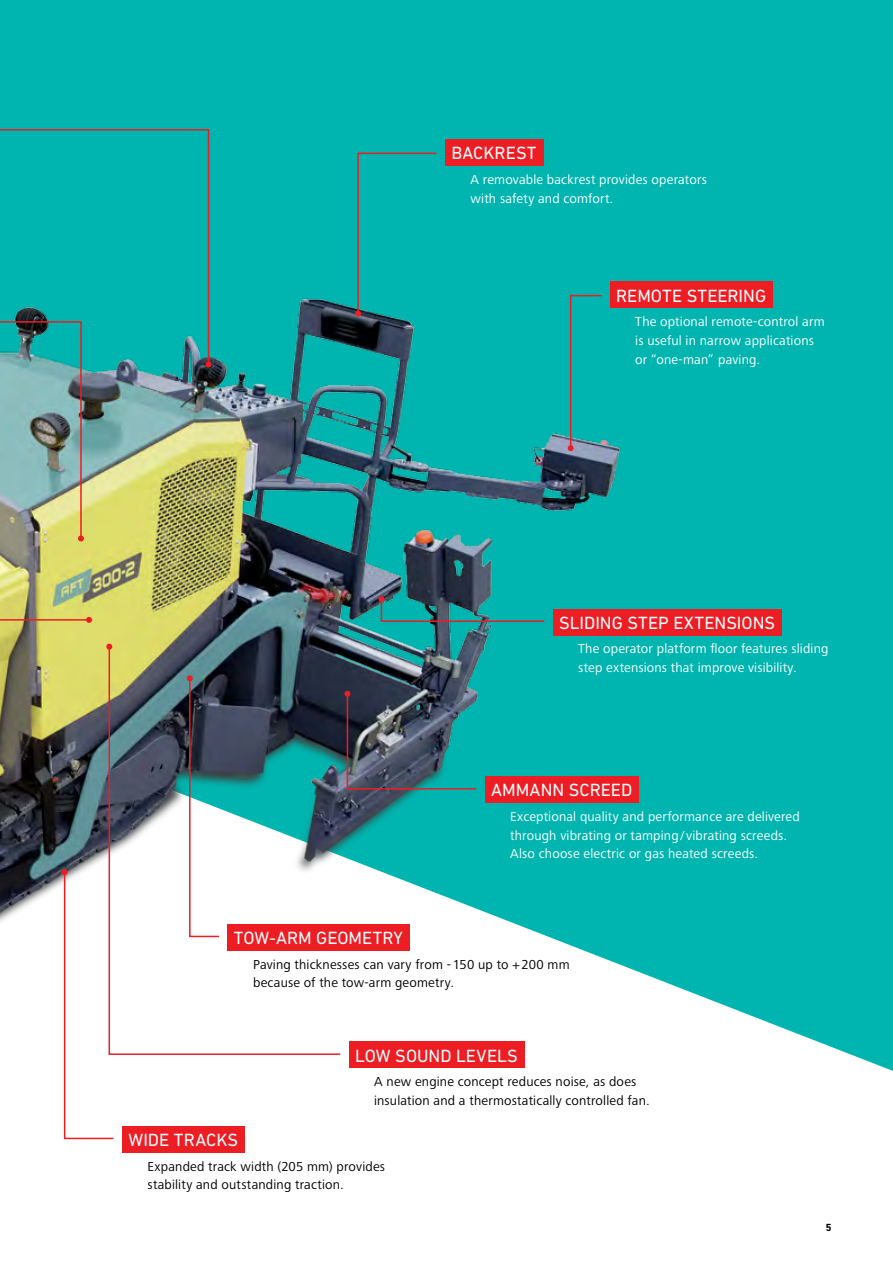
<style>
.page{position:relative;width:893px;height:1263px;background:#00b5af}
.page>*{position:absolute;margin:0;border:0;box-sizing:border-box;transform-origin:0 0}
.t1{font:18px "DIN Next LT Pro";color:#fff}
.t2{font:13.5px/18.8px "Frutiger Next LTW1 G";letter-spacing:.015em;color:#fff}
.t3{font:13.5px/18.8px "Frutiger Next LTW1 G";letter-spacing:.015em;color:#000}
.t4{font:700 10.5px "DIN Next LT Pro";color:#000}
</style>
<div class="page">
<svg style="left:0;top:970px;width:893px;height:293px;background:#ecf9f8"></svg>
<img style="left:0;top:281px;width:634px;height:810px">
<div style="left:227px;top:924px;width:183px;height:26px;background:#ed1d24"></div>
<div style="left:553px;top:609px;width:229px;height:26px;background:#ed1d24"></div>
<div style="left:610px;top:282px;width:162px;height:26px;background:#ed1d24"></div>
<div style="left:349px;top:1042px;width:175px;height:26px;background:#ed1d24"></div>
<div style="left:445px;top:139px;width:98px;height:27px;background:#ed1d24"></div>
<div style="left:485px;top:776px;width:154px;height:27px;background:#ed1d24"></div>
<div style="left:122px;top:1126px;width:123px;height:26px;background:#ed1d24"></div>
<img style="left:0;top:366px;width:84px;height:175px">
<svg style="left:0;top:129px;width:210px;height:237px"></svg>
<svg style="left:205px;top:361px;width:6px;height:6px"></svg>
<svg style="left:355px;top:152px;width:83px;height:164px"></svg>
<svg style="left:568px;top:294px;width:35px;height:157px"></svg>
<hr style="left:0;top:619px;width:89px;height:2px;background:#ed1d24">
<svg style="left:86px;top:617px;width:6px;height:6px"></svg>
<svg style="left:62px;top:869px;width:53px;height:271px;background:#fdf5f5"></svg>
<svg style="left:108px;top:645px;width:234px;height:411px;background:#a7afb1"></svg>
<svg style="left:106px;top:644px;width:6px;height:6px"></svg>
<svg style="left:187px;top:675px;width:34px;height:263px;background:#9ca2a8"></svg>
<img style="left:344px;top:691px;width:134px;height:99px">
<svg style="left:378px;top:596px;width:168px;height:27px"></svg>
<h1 class="t1" style="left:451px;top:143px;width:83px">BACKREST</h1>
<p class="t2" style="left:471px;top:171px;width:238px">A removable backrest provides operators with safety and comfort.</p>
<h1 class="t1" style="left:616px;top:285px;width:151px">REMOTE STEERING</h1>
<p class="t2" style="left:635px;top:313px;width:191px">The optional remote-control arm is useful in narrow applications or “one-man” paving.</p>
<h1 class="t1" style="left:559px;top:612px;width:218px">SLIDING STEP EXTENSIONS</h1>
<p class="t2" style="left:578px;top:640px;width:252px">The operator platform floor features sliding step extensions that improve visibility.</p>
<h1 class="t1" style="left:491px;top:780px;width:25px">AMMA</h1>
<h1 class="t1" style="left:541px;top:780px;width:93px">NN SCREED</h1>
<h1 class="t1" style="left:234px;top:927px;width:171px">TOW-ARM GEOMETRY</h1>
<p class="t2" style="left:510px;top:807px;width:291px">Exceptional quality and performance are delivered through vibrating or tamping/ vibrating screeds.<br>Also choose electric or gas heated screeds.</p>
<p class="t3" style="left:253px;top:955px;width:318px">Paving thicknesses can vary from -150 up to +200 mm because of the tow-arm geometry.</p>
<h1 class="t1" style="left:355px;top:1045px;width:164px">LOW SOUND LEVELS</h1>
<h1 class="t1" style="left:128px;top:1129px;width:111px">WIDE TRACKS</h1>
<p class="t3" style="left:374px;top:1073px;width:277px">A new engine concept reduces noise, as does insulation and a thermostatically controlled fan.</p>
<p class="t3" style="left:147px;top:1157px;width:239px">Expanded track width (205 mm) provides stability and outstanding traction.</p>
<p class="t4" style="left:826px;top:1221px;width:7px">5</p>
</div>
